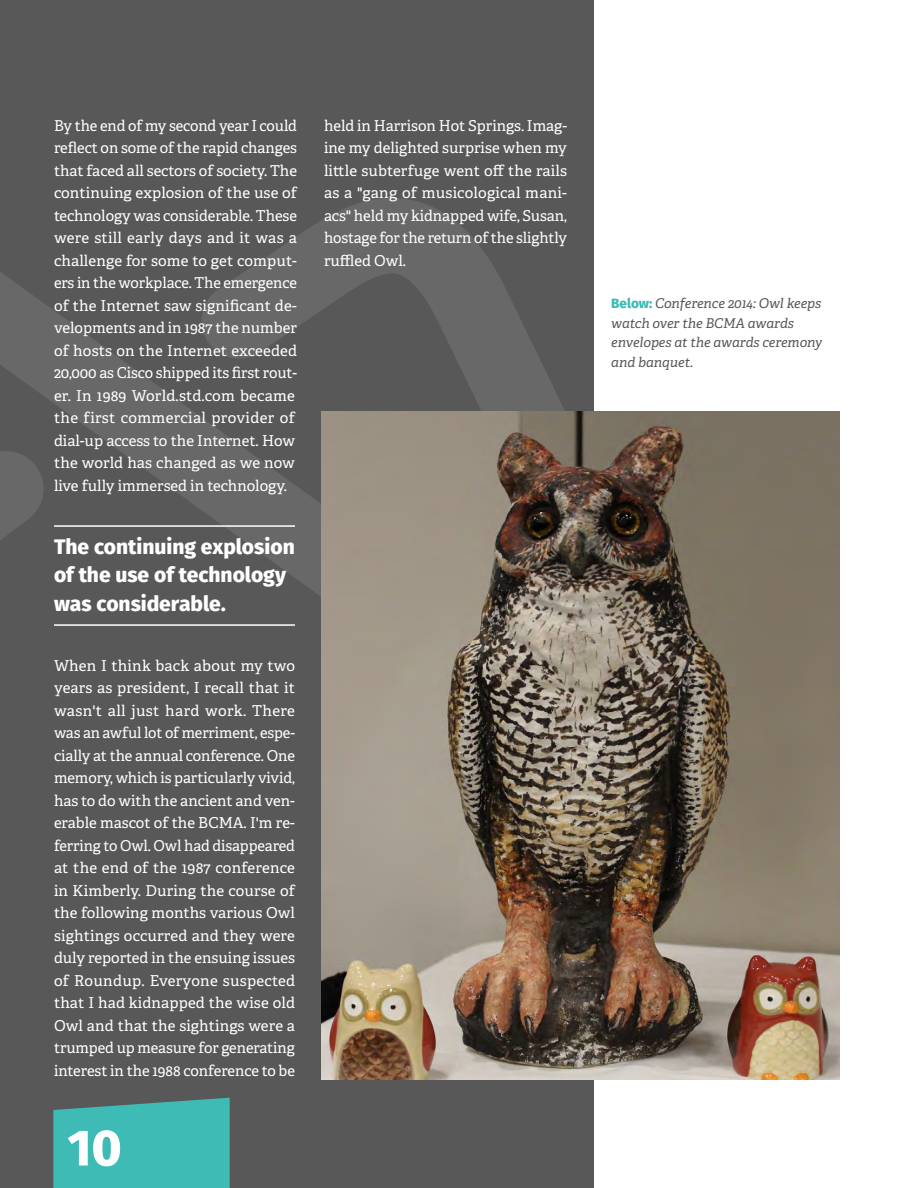
<style>
.page{position:relative;width:918px;height:1188px;background:#fff}
.page>*{position:absolute;margin:0;border:0;box-sizing:border-box;transform-origin:0 0}
.t1{font:800 51px "Fira Sans";color:#fff}
.t2{font:800 21px/28.5px "Fira Sans";color:#fff}
.t3{font:15px/22.5px "Adelle";letter-spacing:-.005em;color:#fff;text-align:justify}
.t4{font:italic 13.5px/19.5px "Adelle";color:#585858}
.s1{font-family:"Fira Sans";font-weight:800;font-style:normal;color:#3ebbb5}
</style>
<div class="page">
<div style="left:0;top:0;width:594px;height:1188px;background:#585858"></div>
<svg style="left:53px;top:1098px;width:177px;height:90px;background:#3fb3ae"></svg>
<svg style="left:0;top:198px;width:596px;height:454px"></svg>
<img style="left:322px;top:412px;width:517px;height:668px">
<hr style="left:54px;top:525px;width:241px;height:2px;background:#fff">
<hr style="left:54px;top:624px;width:241px;height:2px;background:#fff">
<p class="t3" style="left:54px;top:113px;width:245px;text-align:left">By the end of my second year I could reflect on some of the rapid changes that faced all sectors of society. The continuing explosion of the use of technology was considerable. These were still early days and it was a challenge for some to get comput&shy;ers in the workplace. The emergence of the Internet saw significant de&shy;velopments and in 1987 the number of hosts on the Internet exceeded 20,000 as Cisco shipped its first rout&shy;er. In 1989 World.std.com became the first commercial provider of dial-up access to the Internet. How the world has changed as we now live fully immersed in technology.</p>
<h2 class="t2" style="left:54px;top:530px;width:242px">The continuing explosion of the use of technology was considerable.</h2>
<p class="t3" style="left:54px;top:653px;width:243px">When I think back about my two years as president, I recall that it wasn't all just hard work. There was an awful lot of merriment, espe&shy;cially at the annual conference. One memory, which is particularly vivid, has to do with the ancient and ven&shy;erable mascot of the BCMA. I'm re&shy;ferring to Owl. Owl had disappeared at the end of the 1987 conference in Kimberly. During the course of the following months various Owl sightings occurred and they were duly reported in the ensuing issues of Roundup. Everyone suspected that I had kidnapped the wise old Owl and that the sightings were a trumped up measure for generating interest in the 1988 conference to be</p>
<h1 class="t1" style="left:67px;top:1103px;width:56px">10</h1>
<p class="t3" style="left:324px;top:113px;width:245px">held in Harrison Hot Springs. Imag&shy;ine my delighted surprise when my little subterfuge went off the rails as a "gang of musicological mani&shy;acs" held my kidnapped wife, Susan, hostage for the return of the slightly ruffled Owl.</p>
<p class="t4" style="left:611px;top:293px;width:213px"><span class="s1">Below:</span> Conference 2014: Owl keeps watch over the BCMA awards envelopes at the awards ceremony and banquet.</p>
</div>
